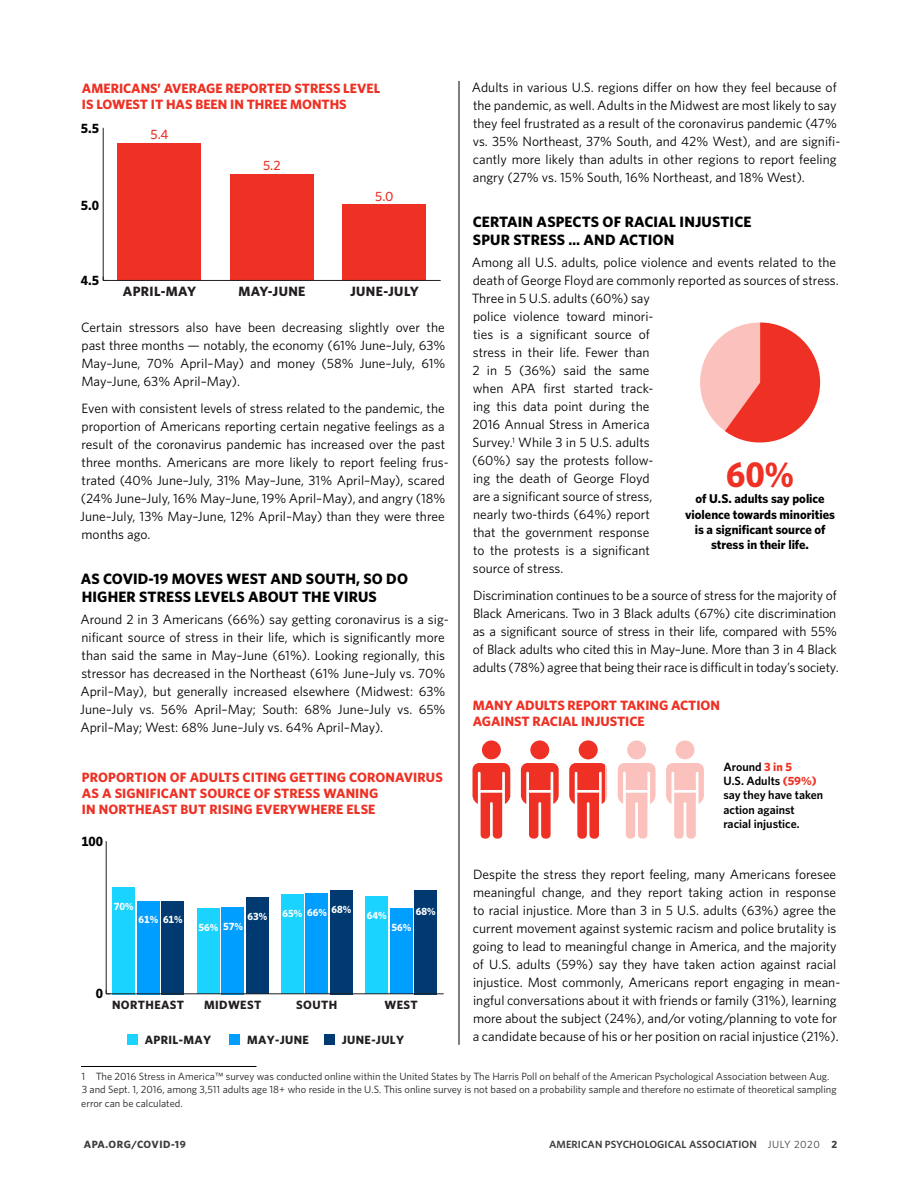
<style>
.page{position:relative;width:918px;height:1188px;background:#fff}
.page>*{position:absolute;margin:0;border:0;box-sizing:border-box;transform-origin:0 0}
.t1{font:700 36px "Whitney";color:#ee3124}
.t2{font:700 15px/18px "Whitney";letter-spacing:.01em;color:#000}
.TX{font:13.5px/18px "Whitney";color:#000}
.t3{font:700 13.5px/16.2px "Whitney";color:#ee3124}
.t4{font:700 13.5px "Whitney";letter-spacing:.03em;color:#231f20}
.t5{font:700 13.5px "Whitney";color:#000}
.t6{font:500 13.5px "Whitney";color:#ee3124}
.t7{font:700 12.75px/15.3px "Whitney";color:#000;text-align:center}
.t8{font:600 12px/14.4px "Whitney";color:#000}
.t9{font:700 12px "Whitney";letter-spacing:.03em;color:#231f20}
.Footnote_text{font:10.5px/13.5px "Whitney";color:#231f20}
.t10{font:600 10.5px "Whitney";letter-spacing:.01em;color:#3e3e3f}
.t11{font:700 10.5px "Whitney";color:#fff}
.t12{font:700 10.5px "Whitney";letter-spacing:.05em;color:#3e3e3f}
.s1{font-weight:700;color:#ee3124}
.s2{font-weight:400}
.s3{font-weight:700}
</style>
<div class="page">
<hr style="left:81px;top:1066px;width:175px;height:1px;background:#000">
<hr style="left:459px;top:81px;width:1px;height:964px;background:#000">
<hr style="left:103px;top:128px;width:1px;height:152px;background:#231f20">
<div style="left:117px;top:143px;width:84px;height:137px;background:#ee3124"></div>
<div style="left:230px;top:174px;width:84px;height:106px;background:#ee3124"></div>
<div style="left:342px;top:204px;width:84px;height:76px;background:#ee3124"></div>
<hr style="left:103px;top:280px;width:338px;height:1px;background:#231f20">
<hr style="left:106px;top:841px;width:1px;height:153px;background:#231f20">
<div style="left:113px;top:887px;width:22px;height:107px;background:#1ad4ff"></div>
<div style="left:137px;top:901px;width:23px;height:93px;background:#009eff"></div>
<div style="left:162px;top:901px;width:22px;height:93px;background:#003a70"></div>
<div style="left:197px;top:908px;width:23px;height:86px;background:#1ad4ff"></div>
<div style="left:222px;top:907px;width:22px;height:87px;background:#009eff"></div>
<div style="left:246px;top:898px;width:23px;height:96px;background:#003a70"></div>
<div style="left:281px;top:895px;width:23px;height:99px;background:#1ad4ff"></div>
<div style="left:306px;top:893px;width:22px;height:101px;background:#009eff"></div>
<div style="left:330px;top:890px;width:23px;height:104px;background:#003a70"></div>
<div style="left:366px;top:896px;width:22px;height:98px;background:#1ad4ff"></div>
<div style="left:390px;top:908px;width:23px;height:86px;background:#009eff"></div>
<div style="left:415px;top:890px;width:22px;height:104px;background:#003a70"></div>
<hr style="left:106px;top:993px;width:338px;height:1px;background:#231f20">
<div style="left:127px;top:1035px;width:11px;height:10px;background:#1ad4ff"></div>
<div style="left:229px;top:1035px;width:10px;height:10px;background:#009eff"></div>
<div style="left:324px;top:1035px;width:10px;height:10px;background:#003a70"></div>
<svg style="left:472px;top:763px;width:38px;height:76px"></svg>
<div style="left:482px;top:740px;width:19px;height:19px;background:#ee3124;border-radius:50%"></div>
<svg style="left:521px;top:763px;width:38px;height:76px"></svg>
<div style="left:530px;top:740px;width:19px;height:19px;background:#ee3124;border-radius:50%"></div>
<svg style="left:666px;top:763px;width:38px;height:76px"></svg>
<div style="left:676px;top:740px;width:18px;height:19px;background:#fac1bd;border-radius:50%"></div>
<svg style="left:569px;top:763px;width:38px;height:76px"></svg>
<div style="left:579px;top:740px;width:19px;height:19px;background:#ee3124;border-radius:9px"></div>
<svg style="left:618px;top:763px;width:38px;height:76px"></svg>
<div style="left:627px;top:740px;width:19px;height:19px;background:#fac1bd;border-radius:50%"></div>
<svg style="left:700px;top:322px;width:120px;height:120px"></svg>
<p class="t3" style="left:82px;top:80px;width:300px">AMERICANS’ AVERAGE REPORTED STRESS LEVEL<br>IS LOWEST IT HAS BEEN IN THREE MONTHS</p>
<p class="t5" style="left:81px;top:119px;width:20px">5.5</p>
<p class="t5" style="left:81px;top:196px;width:20px">5.0</p>
<p class="t6" style="left:151px;top:126px;width:19px">5.4</p>
<p class="t6" style="left:263px;top:156px;width:19px">5.2</p>
<p class="t6" style="left:375px;top:187px;width:20px">5.0</p>
<p class="t5" style="left:81px;top:271px;width:20px">4.5</p>
<p class="t4" style="left:123px;top:282px;width:75px">APRIL-MAY</p>
<p class="t4" style="left:238px;top:282px;width:69px">MAY-JUNE</p>
<p class="t4" style="left:350px;top:282px;width:70px">JUNE-JULY</p>
<p class="TX" style="left:81px;top:318px;width:366px;text-align:justify">Certain stressors also have been decreasing slightly over the past three months — notably, the economy (61% June–July, 63% May–June, 70% April–May) and money (58% June–July, 61% May–June, 63% April–May).</p>
<p class="TX" style="left:80px;top:399px;width:370px">Even with consistent levels of stress related to the pandemic, the proportion of Americans reporting certain negative feelings as a result of the coronavirus pandemic has increased over the past three months. Americans are more likely to report feeling frus&shy;trated (40% June–July, 31% May–June, 31% April–May), scared (24% June–July, 16% May–June, 19% April–May), and angry (18% June–July, 13% May–June, 12% April–May) than they were three months ago.</p>
<h2 class="t2" style="left:81px;top:569px;width:329px">AS COVID-19 MOVES WEST AND SOUTH, SO DO<br>HIGHER STRESS LEVELS ABOUT THE VIRUS</h2>
<p class="TX" style="left:80px;top:610px;width:370px">Around 2 in 3 Americans (66%) say getting coronavirus is a sig&shy;nificant source of stress in their life, which is significantly more than said the same in May–June (61%). Looking regionally, this stressor has decreased in the Northeast (61% June–July vs. 70% April–May), but generally increased elsewhere (Midwest: 63% June–July vs. 56% April–May; South: 68% June–July vs. 65% April–May; West: 68% June–July vs. 64% April–May).</p>
<p class="t3" style="left:82px;top:769px;width:362px">PROPORTION OF ADULTS CITING GETTING CORONAVIRUS<br>AS A SIGNIFICANT SOURCE OF STRESS WANING<br>IN NORTHEAST BUT RISING EVERYWHERE ELSE</p>
<p class="t5" style="left:81px;top:832px;width:23px">100</p>
<p class="t11" style="left:114px;top:899px;width:21px">70%</p>
<p class="t11" style="left:138px;top:913px;width:46px">61% 61%</p>
<p class="t11" style="left:248px;top:910px;width:21px">63%</p>
<p class="t11" style="left:283px;top:905px;width:70px">65% 66% 68%</p>
<p class="t11" style="left:367px;top:908px;width:21px">64%</p>
<p class="t11" style="left:416px;top:904px;width:21px">68%</p>
<p class="t11" style="left:199px;top:920px;width:46px">56% 57%</p>
<p class="t11" style="left:391px;top:920px;width:21px">56%</p>
<p class="t5" style="left:96px;top:985px;width:9px">0</p>
<p class="t9" style="left:112px;top:997px;width:74px">NORTHEAST</p>
<p class="t9" style="left:204px;top:997px;width:59px">MIDWEST</p>
<p class="t9" style="left:296px;top:997px;width:42px">SOUTH</p>
<p class="t9" style="left:384px;top:997px;width:35px">WEST</p>
<p class="t9" style="left:145px;top:1032px;width:68px">APRIL-MAY</p>
<p class="t9" style="left:247px;top:1032px;width:63px">MAY-JUNE</p>
<p class="t9" style="left:342px;top:1032px;width:64px">JUNE-JULY</p>
<p class="TX" style="left:472px;top:78px;width:370px">Adults in various U.S. regions differ on how they feel because of the pandemic, as well. Adults in the Midwest are most likely to say they feel frustrated as a result of the coronavirus pandemic (47% vs. 35% Northeast, 37% South, and 42% West), and are signifi&shy;cantly more likely than adults in other regions to report feeling angry (27% vs. 15% South, 16% Northeast, and 18% West).</p>
<h2 class="t2" style="left:473px;top:212px;width:280px">CERTAIN ASPECTS OF RACIAL INJUSTICE<br>SPUR STRESS … AND ACTION</h2>
<p class="TX" style="left:472px;top:253px;width:369px">Among all U.S. adults, police violence and events related to the death of George Floyd are commonly reported as sources of stress.<br>Three in 5 U.S. adults (60%) say<br>police violence toward minori-<br>ties is a significant source of<br>stress in their life. Fewer than<br>2 in 5 (36%) said the same<br>when APA first started track-<br>ing this data point during the<br>2016 Annual Stress in America<br>Survey.<sup>1</sup> While 3 in 5 U.S. adults<br>(60%) say the protests follow-<br>ing the death of George Floyd<br>are a significant source of stress,<br>nearly two-thirds (64%) report<br>that the government response<br>to the protests is a significant<br>source of stress.</p>
<p class="TX" style="left:473px;top:586px;width:367px">Discrimination continues to be a source of stress for the majority of Black Americans. Two in 3 Black adults (67%) cite discrimination as a significant source of stress in their life, compared with 55% of Black adults who cited this in May–June. More than 3 in 4 Black adults (78%) agree that being their race is difficult in today’s society.</p>
<p class="t1" style="left:726px;top:450px;width:69px">60%</p>
<p class="t7" style="left:685px;top:491px;width:151px">of U.S. adults say police violence towards minorities is a significant source of stress in their life.</p>
<p class="t3" style="left:473px;top:697px;width:249px">MANY ADULTS REPORT TAKING ACTION<br>AGAINST RACIAL INJUSTICE</p>
<p class="t8" style="left:723px;top:759px;width:101px">Around <span class="s1">3 in 5<br></span>U.S. Adults <span class="s1">(59%) </span>say they have taken action against racial injustice.</p>
<p class="TX" style="left:473px;top:865px;width:369px">Despite the stress they report feeling, many Americans foresee meaningful change, and they report taking action in response to racial injustice. More than 3 in 5 U.S. adults (63%) agree the current movement against systemic racism and police brutality is going to lead to meaningful change in America, and the majority of U.S. adults (59%) say they have taken action against racial injustice. Most commonly, Americans report engaging in mean&shy;ingful conversations about it with friends or family (31%), learning more about the subject (24%), and/or voting/planning to vote for a candidate because of his or her position on racial injustice (21%).</p>
<p class="Footnote_text" style="left:81px;top:1069px;width:757px">1 The 2016 Stress in America™ survey was conducted online within the United States by The Harris Poll on behalf of the American Psychological Association between Aug.<br>3 and Sept. 1, 2016, among 3,511 adults age 18+ who reside in the U.S. This online survey is not based on a probability sample and therefore no estimate of theoretical sampling error can be calculated.</p>
<p class="t12" style="left:84px;top:1137px;width:104px">APA.ORG/COVID-19</p>
<p class="t10" style="left:549px;top:1137px;width:290px">AMERICAN PSYCHOLOGICAL ASSOCIATION <span class="s2">JULY 2020</span> <span class="s3">2</span></p>
</div>
